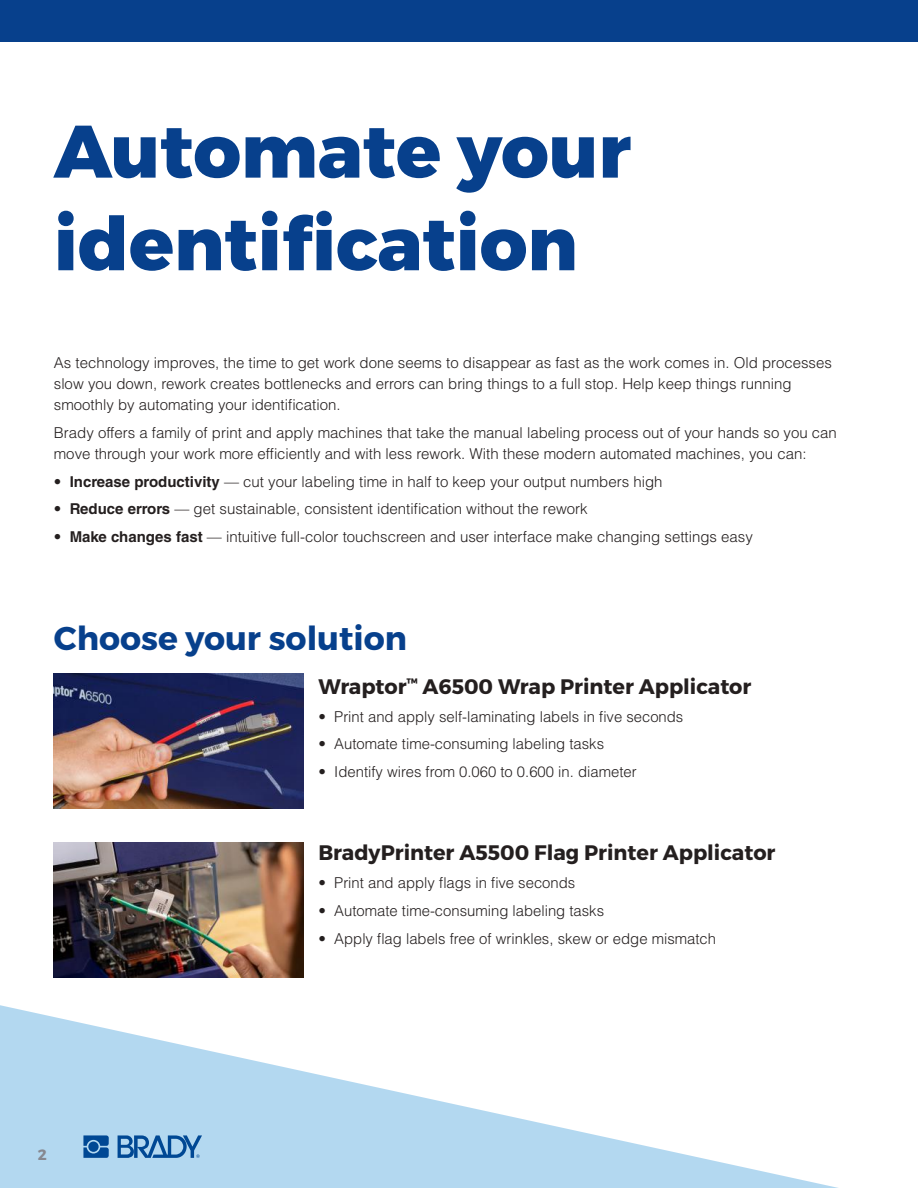
<style>
.page{position:relative;width:918px;height:1188px;background:#fff}
.page>*{position:absolute;margin:0;border:0;box-sizing:border-box;transform-origin:0 0}
.t1{font:800 74.1px/92.7px "Montserrat";color:#07408c}
.t2{font:700 33px "Montserrat";color:#07408c}
.t3{font:700 21px "Montserrat";color:#241f1f}
.t4{font:300 15px/21px "Helvetica LT Std";color:#241f1f}
.t5{font:700 15px "Montserrat";color:#868890}
.s1{font-weight:700}
</style>
<div class="page">
<svg style="left:0;top:976px;width:838px;height:212px"></svg>
<div style="left:0;top:0;width:918px;height:41px;background:#07408c"></div>
<svg style="left:83px;top:1135px;width:26px;height:23px"></svg>
<div style="left:88px;top:1142px;width:11px;height:10px;background:#004894;border-radius:50%"></div>
<svg style="left:118px;top:1135px;width:84px;height:23px;background:#5b91c2"></svg>
<img style="left:54px;top:842px;width:249px;height:135px">
<img style="left:54px;top:674px;width:249px;height:135px">
<h1 class="t1" style="left:54px;top:107px;width:579px">Automate your identification</h1>
<p class="t4" style="left:54px;top:352px;width:780px">As technology improves, the time to get work done seems to disappear as fast as the work comes in. Old processes slow you down, rework creates bottlenecks and errors can bring things to a full stop. Help keep things running smoothly by automating your identification.</p>
<p class="t4" style="left:54px;top:422px;width:785px">Brady offers a family of print and apply machines that take the manual labeling process out of your hands so you can move through your work more efficiently and with less rework. With these modern automated machines, you can:</p>
<p class="t4" style="left:54px;top:471px;width:610px">• <span class="s1">Increase productivity</span> — cut your labeling time in half to keep your output numbers high</p>
<p class="t4" style="left:54px;top:499px;width:535px">• <span class="s1">Reduce errors</span> — get sustainable, consistent identification without the rework</p>
<p class="t4" style="left:54px;top:526px;width:701px">• <span class="s1">Make changes fast</span> — intuitive full-color touchscreen and user interface make changing settings easy</p>
<h2 class="t2" style="left:54px;top:618px;width:355px">Choose your solution</h2>
<h3 class="t3" style="left:318px;top:673px;width:434px">Wraptor<sup>™</sup> A6500 Wrap Printer Applicator</h3>
<p class="t4" style="left:318px;top:706px;width:366px">• Print and apply self-laminating labels in five seconds</p>
<p class="t4" style="left:318px;top:733px;width:287px">• Automate time-consuming labeling tasks</p>
<p class="t4" style="left:318px;top:761px;width:320px">• Identify wires from 0.060 to 0.600 in. diameter</p>
<p class="t5" style="left:38px;top:1145px;width:11px">2</p>
<h3 class="t3" style="left:318px;top:840px;width:459px">BradyPrinter A5500 Flag Printer Applicator</h3>
<p class="t4" style="left:318px;top:872px;width:258px">• Print and apply flags in five seconds</p>
<p class="t4" style="left:318px;top:900px;width:287px">• Automate time-consuming labeling tasks</p>
<p class="t4" style="left:318px;top:928px;width:399px">• Apply flag labels free of wrinkles, skew or edge mismatch</p>
</div>
